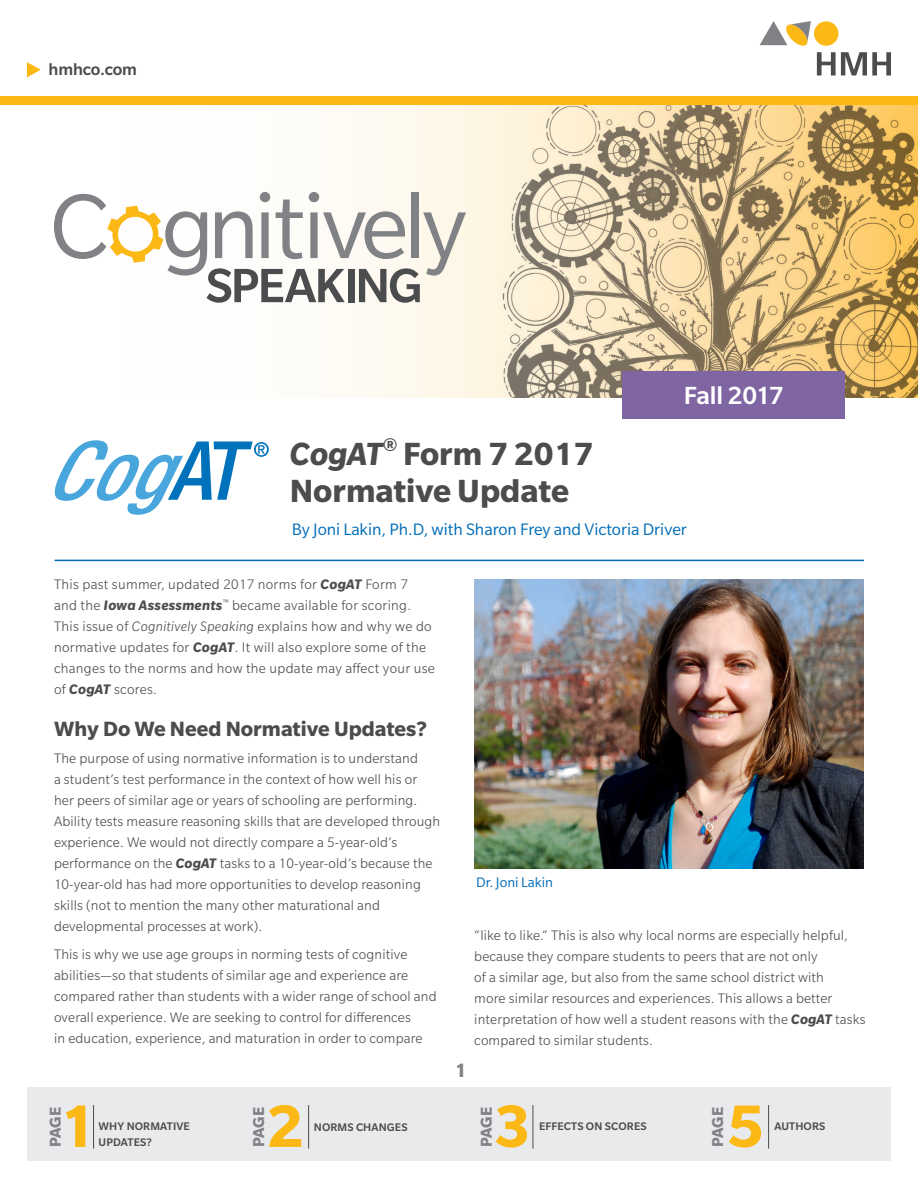
<style>
.page{position:relative;width:918px;height:1188px;background:#fff}
.page>*{position:absolute;margin:0;border:0;box-sizing:border-box;transform-origin:0 0}
.t1{font:italic 500 condensed 81.6px "Helvetica Neue LT Std";color:#48a6dc}
.t2{font:700 65.25px "Slate Pro";color:#fcb814}
.Subhead{font:700 34.95px/36.8px "Slate Pro";color:#4b4c4d}
.t3{font:500 27px "Slate Pro";letter-spacing:-.01em;color:#fff}
.Body_Copy{font:700 22.5px "Slate Pro";color:#4b4c4d}
.Subhead-2{font:700 21px "Slate Pro";color:#808285}
.Blue_Body{font:18px "Slate Pro";color:#006cb7}
.URL___Phone{font:500 18px "Slate Pro";letter-spacing:-.01em;color:#4b4c4d}
.t4{font:700 17.1px "Slate Pro";letter-spacing:-.025em;color:#808285}
.Body_Copy-2{font:300 15px/21px "Slate Pro";letter-spacing:.01em;color:#4b4c4d}
.Blue_Body-2{font:15px "Slate Pro";color:#006cb7}
.t5{font:500 12px/16.4px "Slate Pro";letter-spacing:.01em;color:#4b4c4d}
.s1{font-style:italic}
.s2{font-weight:700;font-style:italic}
</style>
<div class="page">
<div style="left:27px;top:1088px;width:864px;height:73px;background:#e9eaeb"></div>
<hr style="left:93px;top:1105px;width:1px;height:44px;background:#4b4c4d">
<hr style="left:308px;top:1105px;width:1px;height:44px;background:#4b4c4d">
<hr style="left:533px;top:1105px;width:1px;height:44px;background:#4b4c4d">
<hr style="left:768px;top:1105px;width:1px;height:44px;background:#4b4c4d">
<div style="left:345px;top:105px;width:130px;height:292px;background:#fef9ed"></div>
<img style="left:475px;top:105px;width:443px;height:292px">
<svg style="left:54px;top:192px;width:412px;height:111px"></svg>
<svg style="left:168px;top:441px;width:101px;height:59px"></svg>
<div style="left:622px;top:371px;width:223px;height:48px;background:#8065a3"></div>
<hr style="left:55px;top:560px;width:809px;height:1px;background:#006cb7">
<div style="left:0;top:97px;width:918px;height:8px;background:#fcb814"></div>
<svg style="left:760px;top:21px;width:131px;height:55px"></svg>
<svg style="left:27px;top:62px;width:14px;height:15px"></svg>
<img style="left:474px;top:580px;width:390px;height:289px">
<p class="URL___Phone" style="left:49px;top:60px;width:90px">hmhco.com</p>
<p class="t1" style="left:44px;top:422px;width:150px">Cog</p>
<p class="Subhead" style="left:290px;top:435px;width:305px"><span class="s1">CogAT</span><sup>®</sup> Form 7 2017<br>Normative Update</p>
<p class="t3" style="left:684px;top:381px;width:101px">Fall 2017</p>
<p class="Blue_Body" style="left:292px;top:519px;width:397px">By Joni Lakin, Ph.D, with Sharon Frey and Victoria Driver</p>
<p class="Body_Copy-2" style="left:54px;top:574px;width:382px">This past summer, updated 2017 norms for <span class="s2">CogAT</span> Form 7<br>and the <span class="s2">Iowa Assessments</span><sup>™</sup> became available for scoring.<br>This issue of <span class="s1">Cognitively Speaking</span> explains how and why we do normative updates for <span class="s2">CogAT</span>. It will also explore some of the changes to the norms and how the update may affect your use of <span class="s2">CogAT</span> scores.</p>
<p class="Body_Copy" style="left:54px;top:716px;width:374px">Why Do We Need Normative Updates?</p>
<p class="Body_Copy-2" style="left:54px;top:748px;width:388px">The purpose of using normative information is to understand<br>a student’s test performance in the context of how well his or her peers of similar age or years of schooling are performing.<br>Ability tests measure reasoning skills that are developed through experience. We would not directly compare a 5-year-old’s performance on the <span class="s2">CogAT</span> tasks to a 10-year-old’s because the 10-year-old has had more opportunities to develop reasoning skills (not to mention the many other maturational and developmental processes at work).</p>
<p class="Body_Copy-2" style="left:54px;top:944px;width:384px">This is why we use age groups in norming tests of cognitive abilities—so that students of similar age and experience are compared rather than students with a wider range of school and overall experience. We are seeking to control for differences<br>in education, experience, and maturation in order to compare</p>
<p class="Blue_Body-2" style="left:476px;top:874px;width:78px">Dr. Joni Lakin</p>
<p class="Subhead-2" style="left:455px;top:1059px;width:13px">1</p>
<p class="Body_Copy-2" style="left:474px;top:924px;width:393px">“like to like.” This is also why local norms are especially helpful, because they compare students to peers that are not only<br>of a similar age, but also from the same school district with<br>more similar resources and experiences. This allows a better interpretation of how well a student reasons with the <span class="s2">CogAT</span> tasks compared to similar students.</p>
<h2 class="t2" style="left:59px;top:1090px;width:39px">1</h2>
<h2 class="t2" style="left:267px;top:1090px;width:39px">2</h2>
<h2 class="t2" style="left:494px;top:1090px;width:39px">3</h2>
<h2 class="t2" style="left:727px;top:1090px;width:39px">5</h2>
<p class="t4" style="left:46px;top:1147px;width:41px;rotate:-90deg">PAGE</p>
<p class="t4" style="left:249px;top:1147px;width:41px;rotate:-90deg">PAGE</p>
<p class="t4" style="left:477px;top:1147px;width:41px;rotate:-90deg">PAGE</p>
<p class="t4" style="left:708px;top:1147px;width:41px;rotate:-90deg">PAGE</p>
<p class="t5" style="left:99px;top:1118px;width:93px">WHY NORMATIVE<br>UPDATES?</p>
<p class="t5" style="left:539px;top:1118px;width:109px">EFFECTS ON SCORES</p>
<p class="t5" style="left:314px;top:1119px;width:95px">NORMS CHANGES</p>
<p class="t5" style="left:774px;top:1118px;width:52px">AUTHORS</p>
</div>
